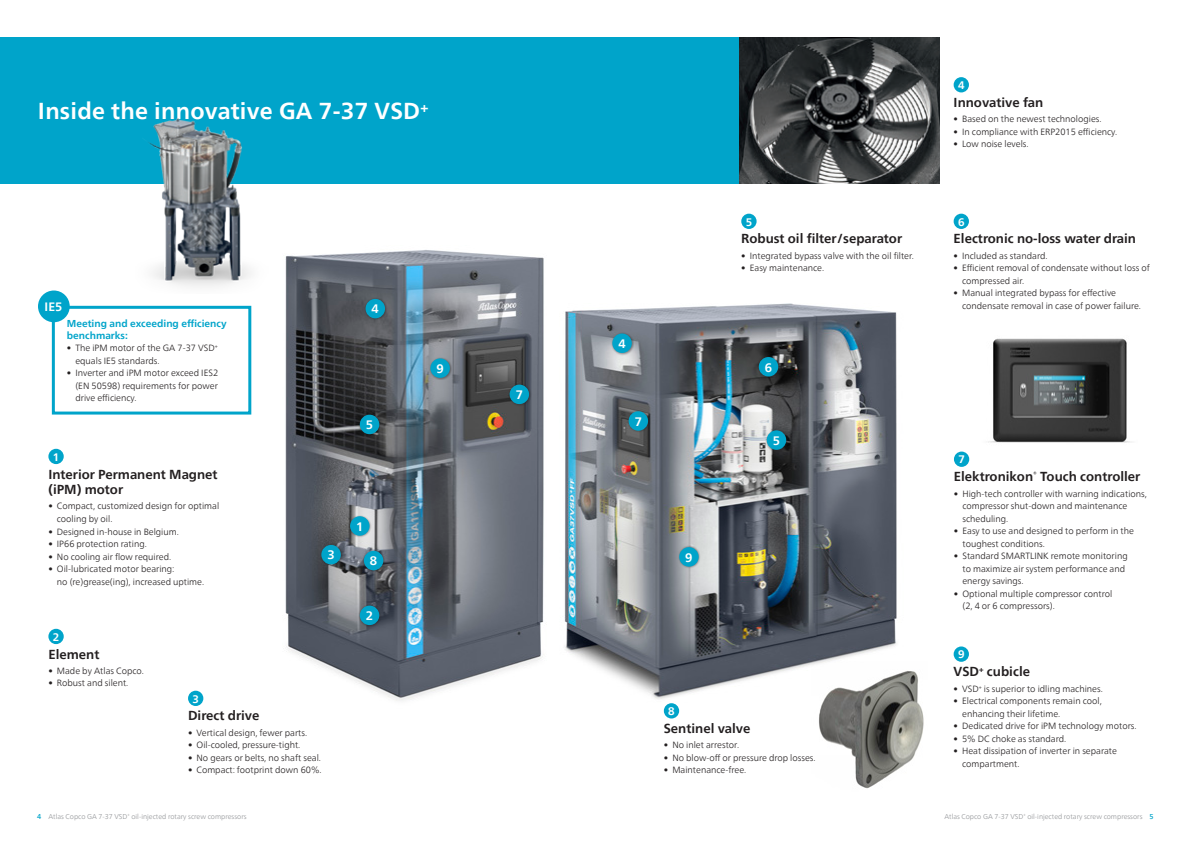
<style>
.page{position:relative;width:1191px;height:842px;background:#fff}
.page>*{position:absolute;margin:0;border:0;box-sizing:border-box;transform-origin:0 0}
.t1{font:700 23px "Neue Frutiger World";letter-spacing:.01em;color:#fff}
.t2{font:700 13px/15.6px "Neue Frutiger World";color:#231f20}
.t3{font:700 12.2px "Neue Frutiger World";color:#fff}
.t4{font:700 12.1px "Neue Frutiger World";color:#fff}
.t5{font:700 10.9px "Neue Frutiger World";color:#fff}
.t6{font:700 10px/12px "Neue Frutiger World";color:#00a4ca}
.t7{font:300 9px/12.5px "Neue Frutiger World";color:#231f20}
.t8{font:300 7px "Neue Frutiger World";color:#939598}
.s1{font-weight:500;color:#00a4ca}
</style>
<div class="page">
<img style="left:564px;top:303px;width:333px;height:416px">
<div style="left:0;top:37px;width:739px;height:147px;background:#00a4ca"></div>
<img style="left:739px;top:37px;width:200px;height:147px">
<img style="left:988px;top:338px;width:142px;height:105px">
<img style="left:811px;top:662px;width:113px;height:127px">
<img style="left:285px;top:250px;width:259px;height:451px">
<div style="left:364px;top:297px;width:23px;height:24px;background:#231f20;opacity:.5"></div>
<div style="left:365px;top:299px;width:20px;height:19px;background:#00a4ca;border-radius:50%"></div>
<div style="left:358px;top:413px;width:23px;height:23px;background:#231f20;opacity:.5"></div>
<div style="left:360px;top:415px;width:19px;height:19px;background:#00a4ca;border-radius:50%"></div>
<div style="left:508px;top:383px;width:23px;height:23px;background:#231f20;opacity:.5"></div>
<div style="left:509px;top:385px;width:20px;height:19px;background:#00a4ca;border-radius:50%"></div>
<div style="left:362px;top:549px;width:24px;height:24px;background:#231f20;opacity:.5"></div>
<div style="left:364px;top:551px;width:19px;height:19px;background:#00a4ca;border-radius:50%"></div>
<div style="left:428px;top:357px;width:24px;height:23px;background:#231f20;opacity:.5"></div>
<div style="left:430px;top:358px;width:20px;height:20px;background:#00a4ca;border-radius:50%"></div>
<div style="left:358px;top:604px;width:23px;height:23px;background:#231f20;opacity:.5"></div>
<div style="left:360px;top:606px;width:19px;height:19px;background:#00a4ca;border-radius:50%"></div>
<div style="left:348px;top:514px;width:24px;height:24px;background:#231f20;opacity:.5"></div>
<div style="left:350px;top:516px;width:19px;height:20px;background:#00a4ca;border-radius:50%"></div>
<div style="left:319px;top:543px;width:24px;height:24px;background:#231f20;opacity:.5"></div>
<div style="left:321px;top:545px;width:20px;height:19px;background:#00a4ca;border-radius:50%"></div>
<div style="left:48px;top:449px;width:16px;height:15px;background:#00a4ca;border-radius:50%"></div>
<div style="left:48px;top:629px;width:16px;height:15px;background:#00a4ca;border-radius:50%"></div>
<div style="left:188px;top:691px;width:15px;height:15px;background:#00a4ca;border-radius:50%"></div>
<div style="left:953px;top:77px;width:16px;height:15px;background:#00a4ca;border-radius:50%"></div>
<div style="left:953px;top:214px;width:16px;height:15px;background:#00a4ca;border-radius:50%"></div>
<div style="left:954px;top:452px;width:15px;height:15px;background:#00a4ca;border-radius:50%"></div>
<div style="left:664px;top:703px;width:15px;height:15px;background:#00a4ca;border-radius:50%"></div>
<div style="left:953px;top:646px;width:16px;height:16px;background:#00a4ca;border-radius:50%"></div>
<img style="left:148px;top:118px;width:103px;height:169px">
<div style="left:627px;top:409px;width:23px;height:24px;background:#231f20;opacity:.5"></div>
<div style="left:628px;top:411px;width:20px;height:20px;background:#00a4ca;border-radius:50%"></div>
<div style="left:757px;top:355px;width:23px;height:24px;background:#231f20;opacity:.5"></div>
<div style="left:758px;top:357px;width:20px;height:19px;background:#00a4ca;border-radius:50%"></div>
<div style="left:765px;top:429px;width:23px;height:23px;background:#231f20;opacity:.5"></div>
<div style="left:766px;top:430px;width:20px;height:20px;background:#00a4ca;border-radius:50%"></div>
<div style="left:677px;top:545px;width:24px;height:24px;background:#231f20;opacity:.5"></div>
<div style="left:679px;top:547px;width:19px;height:20px;background:#00a4ca;border-radius:50%"></div>
<div style="left:741px;top:214px;width:15px;height:15px;background:#00a4ca;border-radius:50%"></div>
<div style="left:610px;top:332px;width:24px;height:23px;background:#231f20;opacity:.5"></div>
<div style="left:612px;top:333px;width:20px;height:20px;background:#00a4ca;border-radius:50%"></div>
<div style="left:52px;top:306px;width:199px;height:109px;border:3px solid #00a4ca"></div>
<div style="left:38px;top:290px;width:32px;height:32px;background:#00a4ca;border-radius:50%"></div>
<h1 class="t1" style="left:38px;top:91px;width:392px">Inside the innovative GA 7-37 VSD<sup>+</sup></h1>
<h3 class="t4" style="left:45px;top:296px;width:19px">IE5</h3>
<p class="t6" style="left:67px;top:317px;width:161px">Meeting and exceeding efficiency benchmarks:</p>
<p class="t7" style="left:75px;top:342px;width:144px;text-indent:-9px">• The iPM motor of the GA 7-37 VSD<sup>+ </sup>equals IE5 standards.</p>
<p class="t7" style="left:75px;top:367px;width:144px;text-align:justify;text-indent:-9px">• Inverter and iPM motor exceed IES2 (EN 50598) requirements for power drive efficiency.</p>
<p class="t5" style="left:53px;top:447px;width:8px">1</p>
<h2 class="t2" style="left:48px;top:466px;width:171px">Interior Permanent Magnet (iPM) motor</h2>
<p class="t7" style="left:57px;top:500px;width:164px;text-indent:-9px">• Compact, customized design for optimal cooling by oil.</p>
<p class="t7" style="left:48px;top:525px;width:132px">• Designed in-house in Belgium.</p>
<p class="t7" style="left:48px;top:538px;width:100px">• IP66 protection rating.</p>
<p class="t7" style="left:48px;top:550px;width:124px">• No cooling air flow required.</p>
<p class="t7" style="left:57px;top:563px;width:149px;text-indent:-9px">• Oil-lubricated motor bearing:<br>no (re)grease(ing), increased uptime.</p>
<p class="t5" style="left:53px;top:627px;width:8px">2</p>
<h2 class="t2" style="left:48px;top:646px;width:52px">Element</h2>
<p class="t7" style="left:48px;top:664px;width:97px">• Made by Atlas Copco.</p>
<p class="t7" style="left:48px;top:677px;width:81px">• Robust and silent.</p>
<p class="t5" style="left:192px;top:689px;width:8px">3</p>
<h3 class="t3" style="left:327px;top:544px;width:9px">3</h3>
<h2 class="t2" style="left:188px;top:708px;width:73px">Direct drive</h2>
<p class="t7" style="left:188px;top:726px;width:121px">• Vertical design, fewer parts.</p>
<p class="t7" style="left:188px;top:739px;width:114px">• Oil-cooled, pressure-tight.</p>
<p class="t7" style="left:188px;top:751px;width:134px">• No gears or belts, no shaft seal.</p>
<p class="t7" style="left:188px;top:764px;width:135px">• Compact: footprint down 60%.</p>
<h3 class="t3" style="left:372px;top:298px;width:9px">4</h3>
<h3 class="t3" style="left:366px;top:414px;width:9px">5</h3>
<h3 class="t3" style="left:356px;top:516px;width:9px">1</h3>
<h3 class="t3" style="left:370px;top:550px;width:9px">8</h3>
<h3 class="t3" style="left:366px;top:605px;width:9px">2</h3>
<h3 class="t3" style="left:436px;top:358px;width:9px">9</h3>
<h3 class="t3" style="left:516px;top:384px;width:9px">7</h3>
<h3 class="t3" style="left:618px;top:333px;width:9px">4</h3>
<h3 class="t3" style="left:634px;top:411px;width:9px">7</h3>
<h3 class="t3" style="left:685px;top:547px;width:9px">9</h3>
<p class="t5" style="left:745px;top:212px;width:8px">5</p>
<h2 class="t2" style="left:741px;top:231px;width:162px">Robust oil filter/separator</h2>
<p class="t7" style="left:741px;top:249px;width:174px">• Integrated bypass valve with the oil filter.</p>
<p class="t7" style="left:741px;top:262px;width:84px">• Easy maintenance.</p>
<h3 class="t3" style="left:765px;top:356px;width:9px">6</h3>
<h3 class="t3" style="left:773px;top:430px;width:9px">5</h3>
<p class="t5" style="left:668px;top:702px;width:8px">8</p>
<h2 class="t2" style="left:664px;top:720px;width:88px">Sentinel valve</h2>
<p class="t7" style="left:664px;top:739px;width:77px">• No inlet arrestor.</p>
<p class="t7" style="left:664px;top:751px;width:153px">• No blow-off or pressure drop losses.</p>
<p class="t7" style="left:664px;top:764px;width:84px">• Maintenance-free.</p>
<p class="t5" style="left:958px;top:76px;width:8px">4</p>
<h2 class="t2" style="left:953px;top:94px;width:91px">Innovative fan</h2>
<p class="t7" style="left:953px;top:113px;width:149px">• Based on the newest technologies.</p>
<p class="t7" style="left:953px;top:125px;width:165px">• In compliance with ERP2015 efficiency.</p>
<p class="t7" style="left:953px;top:138px;width:76px">• Low noise levels.</p>
<p class="t5" style="left:958px;top:212px;width:8px">6</p>
<h2 class="t2" style="left:953px;top:231px;width:184px">Electronic no-loss water drain</h2>
<p class="t7" style="left:953px;top:249px;width:95px">• Included as standard.</p>
<p class="t7" style="left:962px;top:262px;width:189px;text-indent:-9px">• Efficient removal of condensate without loss of compressed air.</p>
<p class="t7" style="left:962px;top:287px;width:180px;text-indent:-9px">• Manual integrated bypass for effective condensate removal in case of power failure.</p>
<p class="t5" style="left:958px;top:450px;width:8px">7</p>
<h2 class="t2" style="left:954px;top:469px;width:188px">Elektronikon<sup>®</sup> Touch controller</h2>
<p class="t7" style="left:962px;top:487px;width:186px;text-indent:-9px">• High-tech controller with warning indications, compressor shut-down and maintenance scheduling.</p>
<p class="t7" style="left:962px;top:525px;width:173px;text-indent:-9px">• Easy to use and designed to perform in the toughest conditions.</p>
<p class="t7" style="left:962px;top:550px;width:167px;text-indent:-9px">• Standard SMARTLINK remote monitoring to maximize air system performance and energy savings.</p>
<p class="t7" style="left:962px;top:587px;width:151px;text-indent:-9px">• Optional multiple compressor control (2, 4 or 6 compressors).</p>
<p class="t5" style="left:958px;top:645px;width:8px">9</p>
<h2 class="t2" style="left:953px;top:664px;width:78px">VSD<sup>+</sup> cubicle</h2>
<p class="t7" style="left:953px;top:682px;width:151px">• VSD<sup>+</sup> is superior to idling machines.</p>
<p class="t7" style="left:962px;top:695px;width:141px;text-indent:-9px">• Electrical components remain cool, enhancing their lifetime.</p>
<p class="t7" style="left:953px;top:720px;width:184px">• Dedicated drive for iPM technology motors.</p>
<p class="t7" style="left:953px;top:732px;width:114px">• 5% DC choke as standard.</p>
<p class="t7" style="left:962px;top:745px;width:156px;text-indent:-9px">• Heat dissipation of inverter in separate compartment.</p>
<p class="t8" style="left:37px;top:811px;width:211px"><span class="s1">4</span> Atlas Copco GA 7-37 VSD<sup>+</sup> oil-injected rotary screw compressors</p>
<p class="t8" style="left:944px;top:811px;width:211px">Atlas Copco GA 7-37 VSD<sup>+</sup> oil-injected rotary screw compressors <span class="s1">5</span></p>
</div>
